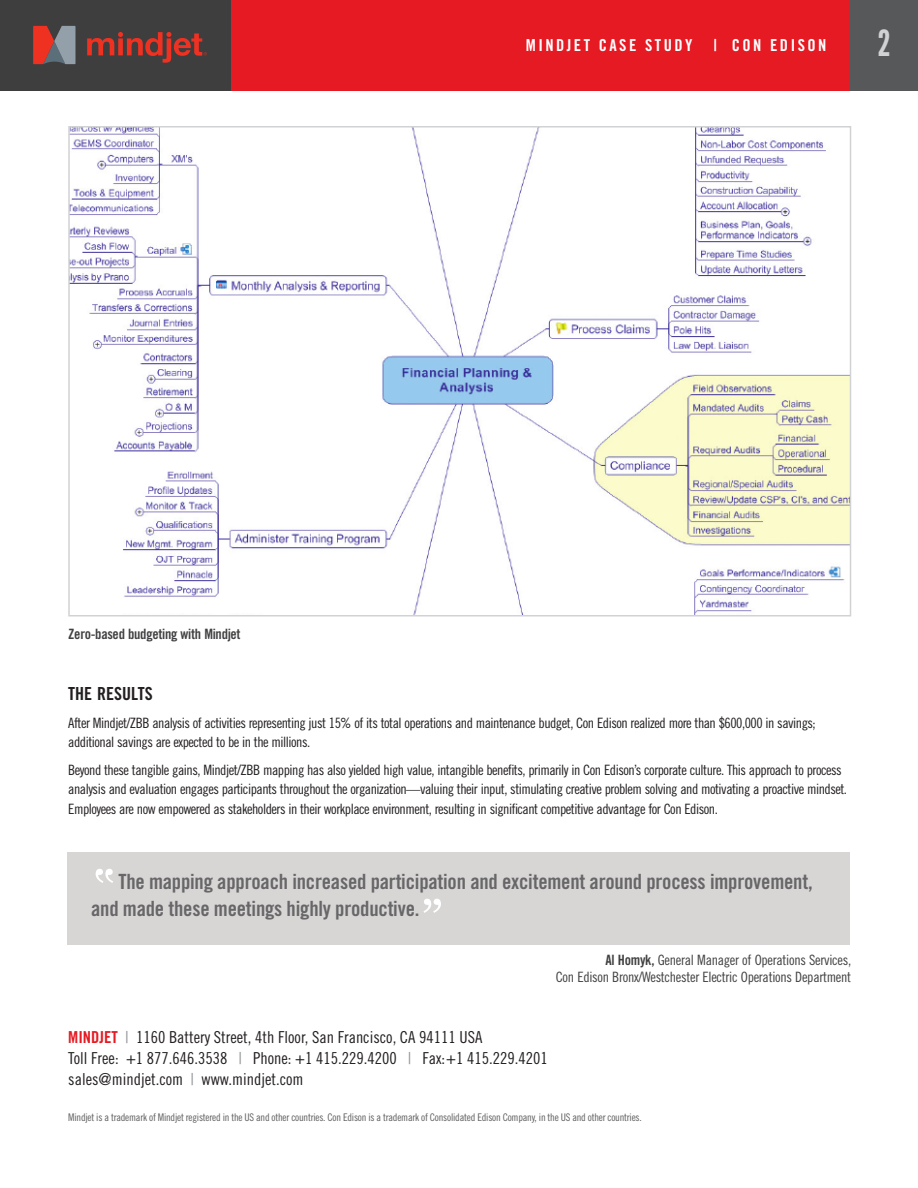
<style>
.page{position:relative;width:918px;height:1188px;background:#fff}
.page>*{position:absolute;margin:0;border:0;box-sizing:border-box;transform-origin:0 0}
.t1{font:36px "League Gothic";color:#d1d2d4}
.column_quote{font:21px/27px "Trade Gothic LT Std Bd Cn 20";letter-spacing:-.01em;color:#676668}
.body_text{font:18px "Trade Gothic LT Std Bd Cn 20";color:#231f20}
.contact_info{font:16.5px/21px "Trade Gothic LT Std Cn 18";color:#231f20}
.t2{font:16.5px "Trade Gothic LT Std Bd Cn 20";letter-spacing:.15em;color:#fff}
.body_text-2{font:14.25px/19.2px "Trade Gothic LT Std Cn 18";letter-spacing:-.035em;color:#231f20}
.Quote_Author{font:14.25px/16.5px "Trade Gothic LT Std Cn 18";letter-spacing:-.02em;color:#414042;text-align:right}
.Quote_Author-2{font:14.25px "Trade Gothic LT Std Bd Cn 20";letter-spacing:-.02em;color:#414042}
.legal{font:10.5px "Trade Gothic LT Std Cn 18";letter-spacing:-.02em;color:#5f5e5e}
.s1{font-family:"Trade Gothic LT Std Bd Cn 20"}
.s2{font-family:"Trade Gothic LT Std Bd Cn 20";color:#e51a23}
.s3{color:#939598}
</style>
<div class="page">
<div style="left:231px;top:0;width:687px;height:91px;background:#e51a23"></div>
<div style="left:850px;top:0;width:68px;height:91px;background:#57585a"></div>
<div style="left:0;top:0;width:231px;height:91px;background:#3e3e3f"></div>
<svg style="left:33px;top:26px;width:42px;height:38px;background:#a76463"></svg>
<svg style="left:87px;top:32px;width:120px;height:31px"></svg>
<img style="left:71px;top:129px;width:777px;height:484px">
<div style="left:68px;top:852px;width:782px;height:93px;background:#d8d6d5"></div>
<svg style="left:96px;top:869px;width:17px;height:14px"></svg>
<svg style="left:423px;top:899px;width:18px;height:14px"></svg>
<p class="Quote_Author-2" style="left:68px;top:625px;width:174px">Zero-based budgeting with Mindjet</p>
<p class="t2" style="left:526px;top:35px;width:168px">MINDJET CASE STUDY</p>
<p class="t2" style="left:713px;top:35px;width:115px">| CON EDISON</p>
<h1 class="t1" style="left:878px;top:23px;width:14px">2</h1>
<p class="body_text" style="left:68px;top:683px;width:86px">THE RESULTS</p>
<p class="body_text-2" style="left:68px;top:713px;width:749px">After Mindjet/ZBB analysis of activities representing just 15% of its total operations and maintenance budget, Con Edison realized more than $600,000 in savings; additional savings are expected to be in the millions.</p>
<p class="body_text-2" style="left:68px;top:760px;width:780px">Beyond these tangible gains, Mindjet/ZBB mapping has also yielded high value, intangible benefits, primarily in Con Edison’s corporate culture. This approach to process analysis and evaluation engages participants throughout the organization—valuing their input, stimulating creative problem solving and motivating a proactive mindset.<br>Employees are now empowered as stakeholders in their workplace environment, resulting in significant competitive advantage for Con Edison.</p>
<p class="column_quote" style="left:91px;top:868px;width:723px;text-indent:27px">The mapping approach increased participation and excitement around process improvement, and made these meetings highly productive.</p>
<p class="Quote_Author" style="left:556px;top:952px;width:297px"><span class="s1">Al Homyk,</span> General Manager of Operations Services,<br>Con Edison Bronx/Westchester Electric Operations Department</p>
<p class="contact_info" style="left:68px;top:1026px;width:416px"><span class="s2">MINDJET</span> <span class="s3">|</span> 1160 Battery Street, 4th Floor, San Francisco, CA 94111 USA</p>
<p class="contact_info" style="left:68px;top:1047px;width:481px">Toll Free: +1 877.646.3538 <span class="s3">|</span> Phone: +1 415.229.4200 <span class="s3">|</span> Fax:+1 415.229.4201 sales@mindjet.com <span class="s3">|</span> www.mindjet.com</p>
<p class="legal" style="left:68px;top:1111px;width:575px">Mindjet is a trademark of Mindjet registered in the US and other countries. Con Edison is a trademark of Consolidated Edison Company, in the US and other countries.</p>
</div>
